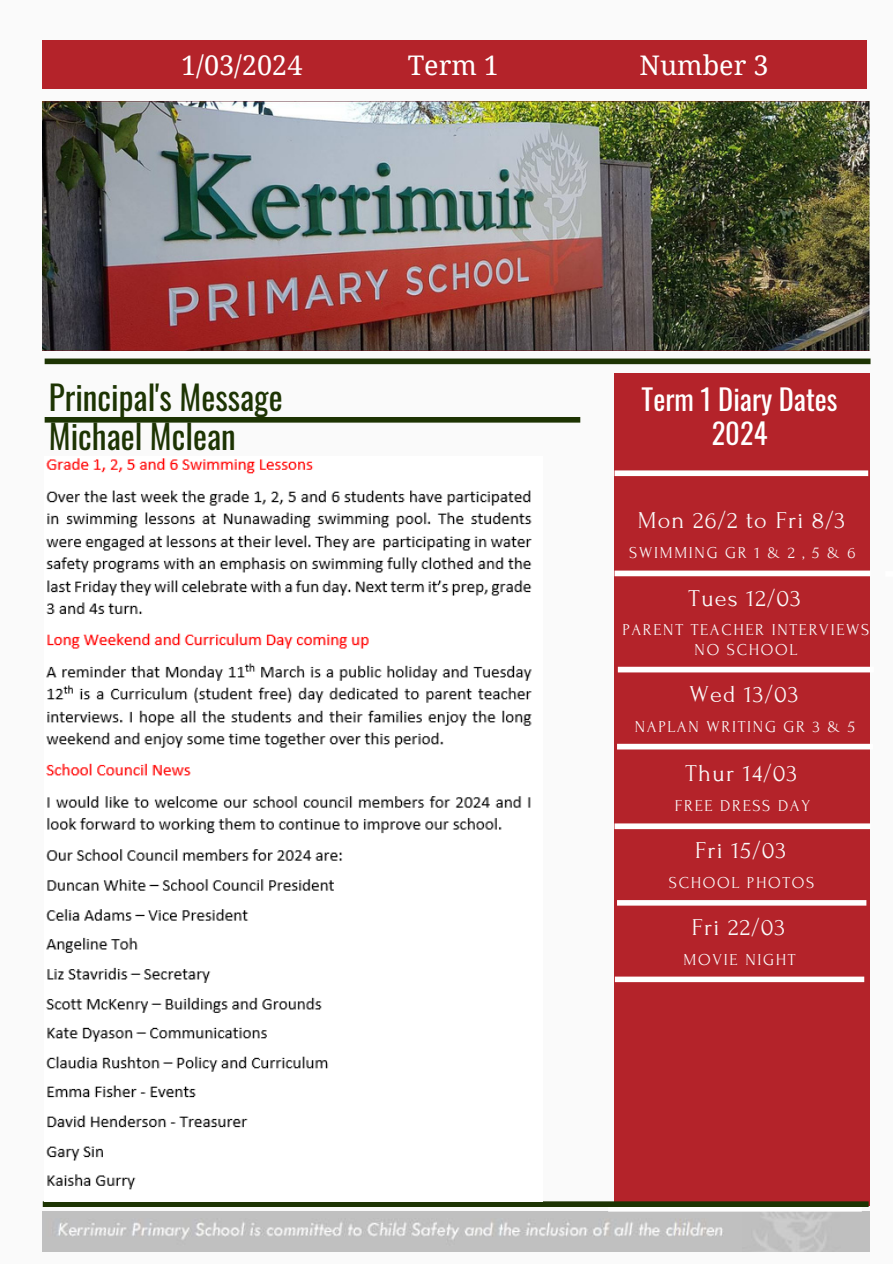
<style>
.page{position:relative;width:893px;height:1264px;background:#fff}
.page>*{position:absolute;margin:0;border:0;box-sizing:border-box;transform-origin:0 0}
.t1{font:33.15px/39.3px "Oswald";color:#1d3403}
.t2{font:28.5px/33.8px "Oswald";color:#fff;text-align:center}
.t3{font:27px "Droid Serif";color:#fff}
.t4{font:24.15px "Forum";letter-spacing:.05em;color:#fafafa}
.t5{font:16.65px/19.2px "Forum";letter-spacing:.1em;color:#fafafa;text-align:center}
</style>
<div class="page">
<div style="left:0;top:0;width:892px;height:1263px;background:#fafafa"></div>
<div style="left:614px;top:373px;width:256px;height:832px;background:#b4232a"></div>
<img style="left:43px;top:102px;width:825px;height:248px">
<div style="left:43px;top:41px;width:823px;height:48px;background:#b4232a"></div>
<div style="left:45px;top:358px;width:825px;height:6px;background:#1d3403"></div>
<div style="left:45px;top:417px;width:535px;height:5px;background:#1d3403"></div>
<img style="left:43px;top:1211px;width:825px;height:39px">
<svg style="left:608px;top:1206px;width:253px;height:1px"></svg>
<div style="left:43px;top:1201px;width:825px;height:5px;background:#1d3403"></div>
<div style="left:614px;top:470px;width:254px;height:6px;background:#fff"></div>
<div style="left:614px;top:570px;width:256px;height:6px;background:#fff"></div>
<div style="left:617px;top:900px;width:249px;height:5px;background:#fff"></div>
<div style="left:615px;top:976px;width:249px;height:6px;background:#fff"></div>
<div style="left:617px;top:666px;width:256px;height:6px;background:#fff"></div>
<div style="left:617px;top:743px;width:255px;height:6px;background:#fff"></div>
<div style="left:614px;top:823px;width:256px;height:6px;background:#fff"></div>
<img style="left:46px;top:458px;width:486px;height:732px">
<h4 class="t3" style="left:181px;top:50px;width:123px">1/03/2024</h4>
<h4 class="t3" style="left:408px;top:50px;width:93px">Term 1</h4>
<h4 class="t3" style="left:639px;top:50px;width:131px">Number 3</h4>
<p class="t1" style="left:49px;top:376px;width:235px">Principal's Message<br>Michael Mclean</p>
<p class="t2" style="left:641px;top:381px;width:197px">Term 1 Diary Dates<br>2024</p>
<h4 class="t4" style="left:637px;top:508px;width:209px">Mon 26/2 to Fri 8/3</h4>
<h3 class="t5" style="left:629px;top:543px;width:228px">SWIMMING GR 1 &amp; 2 , 5 &amp; 6</h3>
<h3 class="t4" style="left:688px;top:585px;width:114px">Tues 12/03</h3>
<h4 class="t5" style="left:622px;top:620px;width:248px">PARENT TEACHER INTERVIEWS<br>NO SCHOOL</h4>
<h3 class="t4" style="left:689px;top:681px;width:110px">Wed 13/03</h3>
<h4 class="t5" style="left:634px;top:717px;width:222px">NAPLAN WRITING GR 3 &amp; 5</h4>
<h3 class="t4" style="left:685px;top:760px;width:113px">Thur 14/03</h3>
<h4 class="t5" style="left:674px;top:796px;width:137px">FREE DRESS DAY</h4>
<h4 class="t4" style="left:695px;top:837px;width:92px">Fri 15/03</h4>
<h1 class="t5" style="left:669px;top:873px;width:147px">SCHOOL PHOTOS</h1>
<h2 class="t4" style="left:691px;top:914px;width:95px">Fri 22/03</h2>
<p class="t5" style="left:683px;top:949px;width:114px">MOVIE NIGHT</p>
</div>
